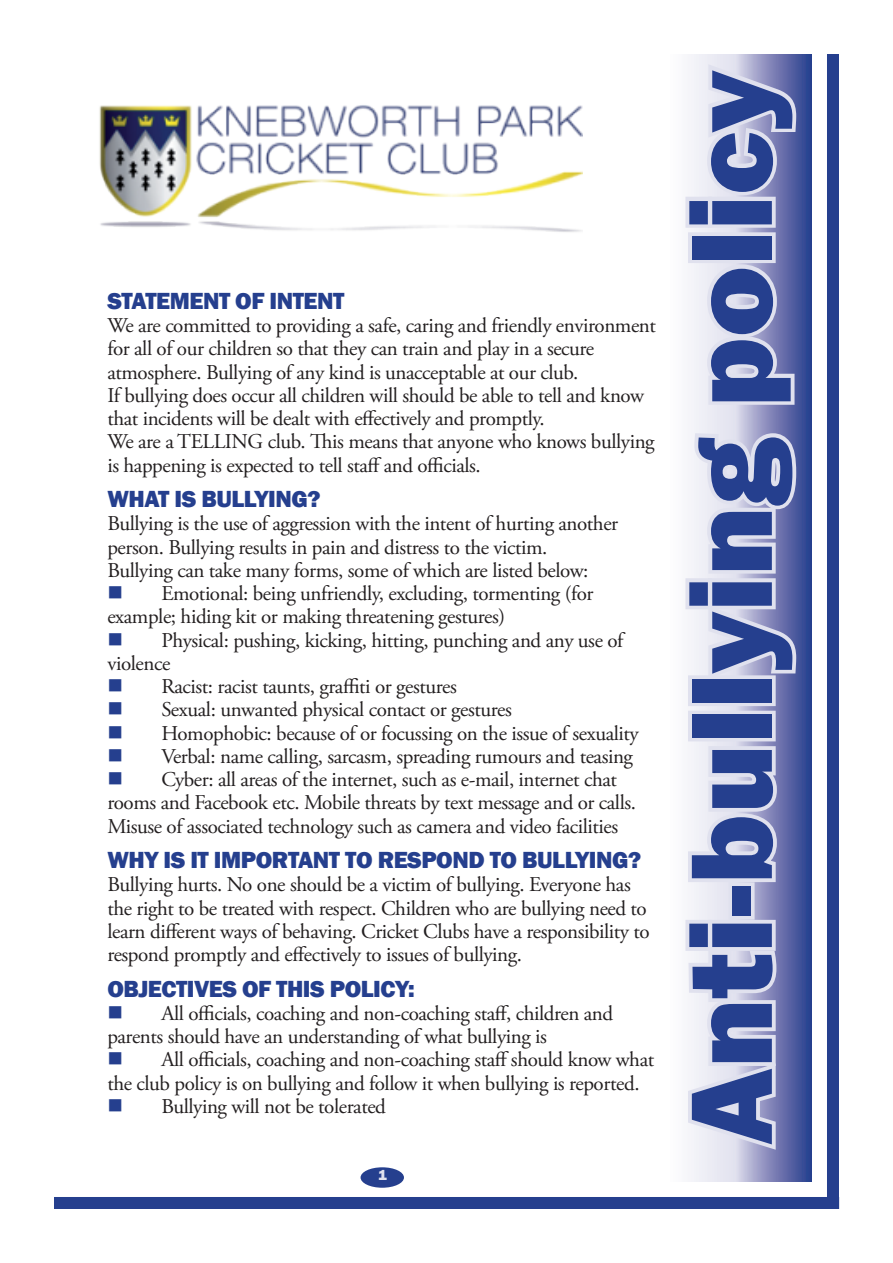
<style>
.page{position:relative;width:893px;height:1263px;background:#fff}
.page>*{position:absolute;margin:0;border:0;box-sizing:border-box;transform-origin:0 0}
.t1{font:800 120px "Franklin Gothic";color:#253f8e}
.t2{font:800 24px "Franklin Gothic";letter-spacing:-.02em;color:#253f8e}
.t3{font:21px/23.2px "Adobe Garamond Pro";letter-spacing:-.02em;color:#231f20}
.t4{font:21px/23.2px "Wingdings";color:#253f8e;text-align:justify}
</style>
<div class="page">
<svg style="left:688px;top:54px;width:123px;height:1127px;background:#717db3"></svg>
<div style="left:827px;top:54px;width:12px;height:1155px;background:#253f8e"></div>
<div style="left:54px;top:1197px;width:785px;height:12px;background:#253f8e"></div>
<svg style="left:685px;top:916px;width:97px;height:239px;background:#d2d3e6"></svg>
<div style="left:728px;top:882px;width:27px;height:38px;border:8px solid #e0e1ee"></div>
<svg style="left:688px;top:742px;width:94px;height:144px;background:#d1d2e5"></svg>
<div style="left:688px;top:711px;width:88px;height:30px;border:8px solid #e0e1ee"></div>
<div style="left:688px;top:675px;width:88px;height:31px;border:8px solid #e0e1ee"></div>
<svg style="left:685px;top:429px;width:115px;height:256px;background:#c4c6de"></svg>
<svg style="left:703px;top:261px;width:95px;height:148px;background:#babcd8"></svg>
<div style="left:688px;top:232px;width:88px;height:31px;border:8px solid #e0e1ee"></div>
<svg style="left:685px;top:59px;width:115px;height:173px;background:#c0c2dc"></svg>
<img style="left:99px;top:105px;width:484px;height:127px">
<div style="left:361px;top:1167px;width:43px;height:21px;background:#253f8e;border-radius:50%"></div>
<p class="t2" style="left:107px;top:285px;width:238px">STATEMENT OF INTENT</p>
<p class="t3" style="left:107px;top:314px;width:550px">We are committed to providing a safe, caring and friendly environment for all of our children so that they can train and play in a secure atmosphere. Bullying of any kind is unacceptable at our club.<br>If bullying does occur all children will should be able to tell and know that incidents will be dealt with effectively and promptly.<br>We are a TELLING club. This means that anyone who knows bullying is happening is expected to tell staff and officials.</p>
<p class="t2" style="left:107px;top:483px;width:215px">WHAT IS BULLYING?</p>
<p class="t3" style="left:107px;top:513px;width:512px">Bullying is the use of aggression with the intent of hurting another person. Bullying results in pain and distress to the victim.<br>Bullying can take many forms, some of which are listed below:</p>
<p class="t3" style="left:107px;top:582px;width:488px;text-indent:54px">Emotional: being unfriendly, excluding, tormenting (for example; hiding kit or making threatening gestures)</p>
<p class="t3" style="left:161px;top:629px;width:463px">Physical: pushing, kicking, hitting, punching and any use of</p>
<p class="t3" style="left:107px;top:652px;width:64px">violence</p>
<p class="t3" style="left:161px;top:675px;width:297px">Racist: racist taunts, graffiti or gestures</p>
<p class="t3" style="left:161px;top:699px;width:352px">Sexual: unwanted physical contact or gestures</p>
<p class="t3" style="left:161px;top:722px;width:479px">Homophobic: because of or focussing on the issue of sexuality</p>
<p class="t3" style="left:161px;top:745px;width:473px">Verbal: name calling, sarcasm, spreading rumours and teasing</p>
<p class="t3" style="left:161px;top:768px;width:457px">Cyber: all areas of the internet, such as e-mail, internet chat</p>
<p class="t3" style="left:107px;top:792px;width:530px">rooms and Facebook etc. Mobile threats by text message and or calls.</p>
<p class="t3" style="left:107px;top:815px;width:512px">Misuse of associated technology such as camera and video facilities</p>
<p class="t2" style="left:107px;top:844px;width:195px">WHY IS IT IM PORTANT</p>
<p class="t2" style="left:345px;top:844px;width:297px">TO RESPON D TO BULLYING?</p>
<p class="t3" style="left:107px;top:874px;width:544px">Bullying hurts. No one should be a victim of bullying. Everyone has the right to be treated with respect. Children who are bullying need to learn different ways of behaving. Cricket Clubs have a responsibility to respond promptly and effectively to issues of bullying.</p>
<p class="t2" style="left:107px;top:973px;width:309px">OBJECTIVES OF THIS POLICY:</p>
<p class="t3" style="left:107px;top:1002px;width:507px;text-indent:54px">All officials, coaching and non-coaching staff, children and parents should have an understanding of what bullying is</p>
<p class="t3" style="left:161px;top:1049px;width:494px">All officials, coaching and non-coaching staff should know what</p>
<p class="t3" style="left:107px;top:1072px;width:534px">the club policy is on bullying and follow it when bullying is reported.</p>
<p class="t3" style="left:161px;top:1095px;width:226px">Bullying will not be tolerated</p>
<p class="t4" style="left:107px;top:581px;width:17px">■</p>
<p class="t4" style="left:107px;top:628px;width:17px">■</p>
<p class="t4" style="left:107px;top:674px;width:17px">■ ■ ■ ■ ■</p>
<p class="t4" style="left:107px;top:1001px;width:17px">■</p>
<p class="t4" style="left:107px;top:1047px;width:17px">■</p>
<p class="t4" style="left:107px;top:1094px;width:17px">■</p>
<h1 class="t1" style="left:654px;top:1145px;width:1076px;rotate:-90deg">ANTI-BULLYING POLICY</h1>
</div>
